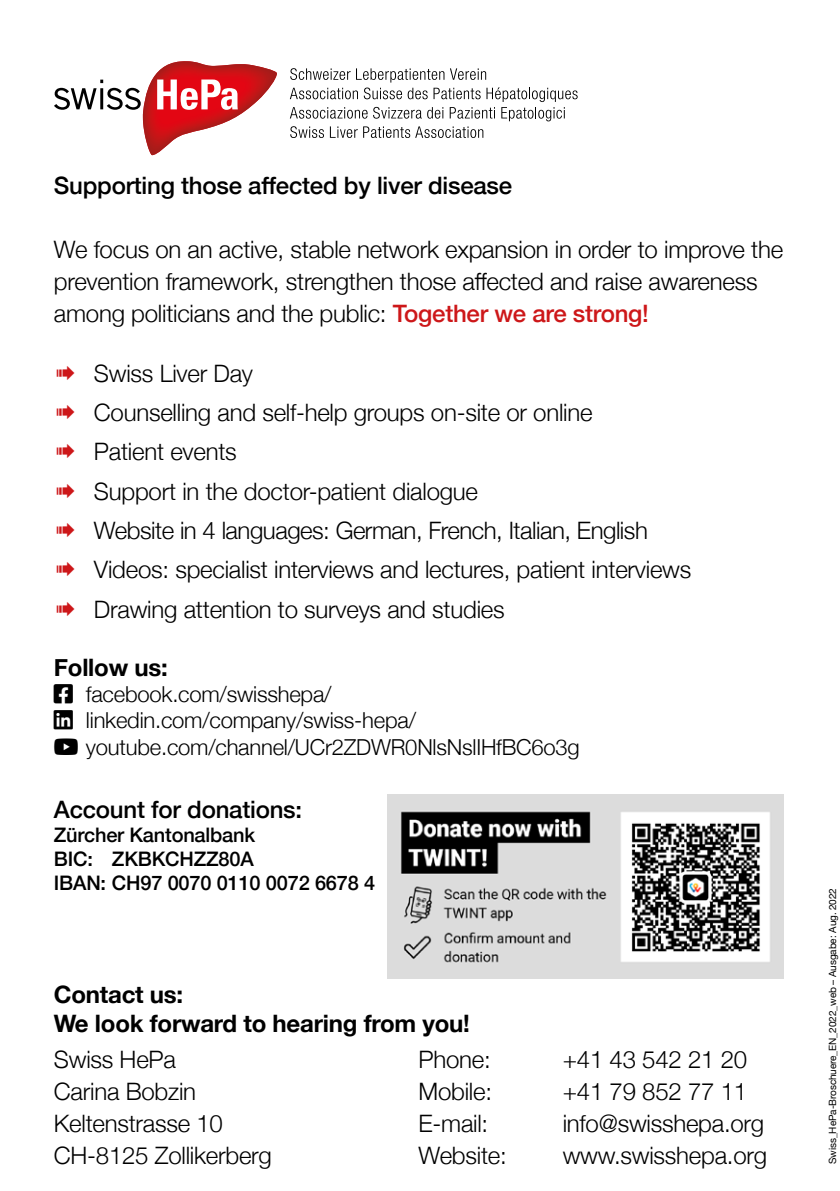
<style>
.page{position:relative;width:840px;height:1191px;background:#fff}
.page>*{position:absolute;margin:0;border:0;box-sizing:border-box;transform-origin:0 0}
.t1{font:300 24px/39.4px "Helvetica Neue";letter-spacing:-.01em;color:#000}
.t2{font:500 24px "Helvetica Neue";letter-spacing:-.01em;color:#000}
.t3{font:700 24px/28.8px "Helvetica Neue";letter-spacing:-.01em;color:#000}
.t4{font:300 22px/26.4px "Helvetica Neue";letter-spacing:-.01em;color:#000}
.t5{font:500 20px/24px "Helvetica Neue";letter-spacing:-.01em;color:#000}
.t6{font:10px "Helvetica Neue";letter-spacing:-.01em;color:#000}
.s1{font-weight:500;color:#cd1719}
</style>
<div class="page">
<svg style="left:54px;top:61px;width:223px;height:94px"></svg>
<svg style="left:289px;top:68px;width:288px;height:70px"></svg>
<img style="left:387px;top:794px;width:395px;height:184px">
<p class="t2" style="left:54px;top:166px;width:459px">Supporting those affected by liver disease</p>
<p class="t1" style="left:54px;top:231px;width:730px;line-height:32px">We focus on an active, stable network expansion in order to improve the prevention framework, strengthen those affected and raise awareness among politicians and the public: <span class="s1">Together we are strong!</span></p>
<p class="t1" style="left:94px;top:351px;width:598px">Swiss Liver Day<br>Counselling and self-help groups on-site or online<br>Patient events<br>Support in the doctor-patient dialogue<br>Website in 4 languages: German, French, Italian, English Videos: specialist interviews and lectures, patient interviews Drawing attention to surveys and studies</p>
<p class="t3" style="left:54px;top:653px;width:115px">Follow us:</p>
<p class="t4" style="left:86px;top:679px;width:495px">facebook.com/swisshepa/ linkedin.com/company/swiss-hepa/ youtube.com/channel/UCr2ZDWR0NlsNslIHfBC6o3g</p>
<p class="t2" style="left:54px;top:790px;width:249px">Account for donations:</p>
<p class="t5" style="left:54px;top:821px;width:322px">Zürcher Kantonalbank<br>BIC: ZKBKCHZZ80A<br>IBAN: CH97 0070 0110 0072 6678 4</p>
<p class="t3" style="left:54px;top:980px;width:417px">Contact us:<br>We look forward to hearing from you!</p>
<p class="t1" style="left:418px;top:1038px;width:74px">Phone:</p>
<p class="t1" style="left:562px;top:1038px;width:186px">+41 43 542 21 20</p>
<p class="t1" style="left:418px;top:1070px;width:75px">Mobile:</p>
<p class="t1" style="left:562px;top:1070px;width:186px">+41 79 852 77 11</p>
<p class="t1" style="left:418px;top:1102px;width:71px">E-mail:</p>
<p class="t1" style="left:562px;top:1102px;width:203px">info@swisshepa.org</p>
<p class="t1" style="left:418px;top:1134px;width:90px">Website:</p>
<p class="t1" style="left:562px;top:1134px;width:206px">www.swisshepa.org</p>
<p class="t1" style="left:54px;top:1041px;width:219px;line-height:32px">Swiss HePa<br>Carina Bobzin<br>Keltenstrasse 10<br>CH-8125 Zollikerberg</p>
<p class="t6" style="left:824px;top:1164px;width:278px;rotate:-90deg">Swiss_HePa-Broschuere_EN_2022_web – Ausgabe: Aug. 2022</p>
</div>
